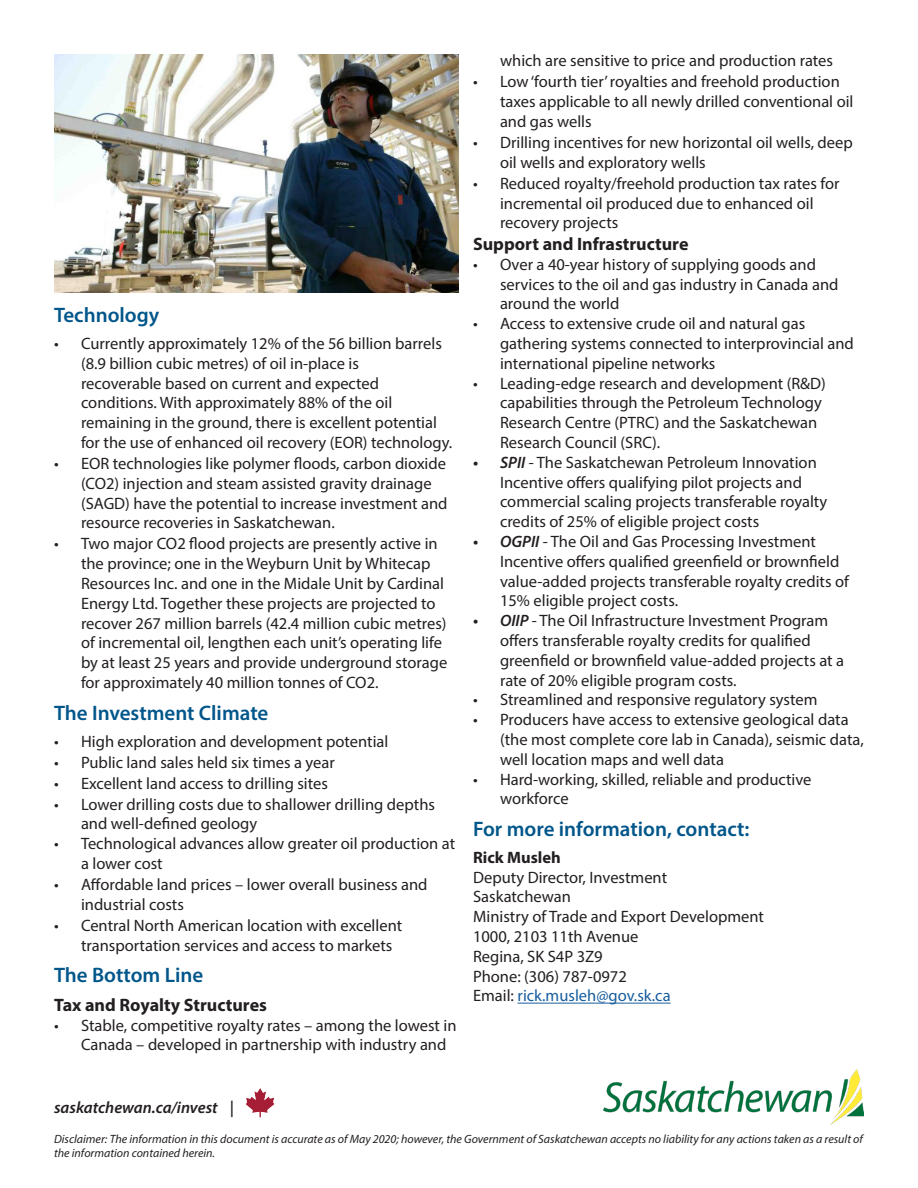
<style>
.page{position:relative;width:918px;height:1188px;background:#fff}
.page>*{position:absolute;margin:0;border:0;box-sizing:border-box;transform-origin:0 0}
.Top{font:600 21px "Myriad Pro";color:#00568a}
.t1{font:700 18px "Myriad Pro";color:#231f20}
.t2{font:16.5px/19.8px "Myriad Pro";color:#231f20}
.t3{font:16.5px "Myriad Pro";color:#175d9e}
.t4{font:italic 600 16.5px "Myriad Pro";color:#231f20}
.t5{font:700 16.5px "Myriad Pro";color:#231f20}
.t6{font:italic 12px/14.4px "Myriad Pro";color:#231f20}
.s1{font-weight:600;font-style:italic}
.s2{color:#231f20}
</style>
<div class="page">
<img style="left:604px;top:1070px;width:260px;height:54px">
<img style="left:246px;top:1089px;width:29px;height:29px">
<img style="left:54px;top:54px;width:405px;height:239px">
<hr style="left:518px;top:1003px;width:153px;height:1px;background:#175d9e">
<p class="Top" style="left:54px;top:302px;width:107px">Technology</p>
<p class="t2" style="left:81px;top:333px;width:373px;text-indent:-27px">• Currently approximately 12% of the 56 billion barrels (8.9 billion cubic metres) of oil in-place is<br>recoverable based on current and expected conditions. With approximately 88% of the oil remaining in the ground, there is excellent potential for the use of enhanced oil recovery (EOR) technology.</p>
<p class="t2" style="left:81px;top:453px;width:368px;text-indent:-27px">• EOR technologies like polymer floods, carbon dioxide (CO2) injection and steam assisted gravity drainage (SAGD) have the potential to increase investment and resource recoveries in Saskatchewan.</p>
<p class="t2" style="left:81px;top:534px;width:368px;text-indent:-27px">• Two major CO2 flood projects are presently active in the province; one in the Weyburn Unit by Whitecap Resources Inc. and one in the Midale Unit by Cardinal Energy Ltd. Together these projects are projected to recover 267 million barrels (42.4 million cubic metres) of incremental oil, lengthen each unit’s operating life by at least 25 years and provide underground storage for approximately 40 million tonnes of CO2.</p>
<p class="Top" style="left:54px;top:700px;width:216px">The Investment Climate</p>
<p class="t2" style="left:54px;top:731px;width:336px">• High exploration and development potential</p>
<p class="t2" style="left:54px;top:752px;width:282px">• Public land sales held six times a year</p>
<p class="t2" style="left:54px;top:773px;width:275px">• Excellent land access to drilling sites</p>
<p class="t2" style="left:81px;top:794px;width:356px;text-indent:-27px">• Lower drilling costs due to shallower drilling depths and well-defined geology</p>
<p class="t2" style="left:81px;top:833px;width:376px;text-indent:-27px">• Technological advances allow greater oil production at a lower cost</p>
<p class="t2" style="left:81px;top:874px;width:348px;text-indent:-27px">• Affordable land prices – lower overall business and industrial costs</p>
<p class="t2" style="left:81px;top:915px;width:323px;text-indent:-27px">• Central North American location with excellent transportation services and access to markets</p>
<p class="Top" style="left:54px;top:962px;width:151px">The Bottom Line</p>
<p class="t1" style="left:54px;top:993px;width:214px">Tax and Royalty Structures</p>
<p class="t2" style="left:81px;top:1015px;width:377px;text-indent:-27px">• Stable, competitive royalty rates – among the lowest in<br>Canada – developed in partnership with industry and</p>
<p class="t2" style="left:500px;top:51px;width:335px">which are sensitive to price and production rates</p>
<p class="t2" style="left:500px;top:72px;width:355px;text-indent:-27px">• Low ‘fourth tier’ royalties and freehold production taxes applicable to all newly drilled conventional oil and gas wells</p>
<p class="t2" style="left:500px;top:132px;width:354px;text-indent:-27px">• Drilling incentives for new horizontal oil wells, deep oil wells and exploratory wells</p>
<p class="t2" style="left:500px;top:173px;width:341px;text-indent:-27px">• Reduced royalty/freehold production tax rates for incremental oil produced due to enhanced oil recovery projects</p>
<p class="t1" style="left:473px;top:232px;width:217px">Support and Infrastructure</p>
<p class="t2" style="left:500px;top:254px;width:340px;text-indent:-27px">• Over a 40-year history of supplying goods and services to the oil and gas industry in Canada and around the world</p>
<p class="t2" style="left:500px;top:313px;width:355px;text-indent:-27px">• Access to extensive crude oil and natural gas gathering systems connected to interprovincial and international pipeline networks</p>
<p class="t2" style="left:500px;top:373px;width:327px;text-indent:-27px">• Leading-edge research and development (R&amp;D) capabilities through the Petroleum Technology Research Centre (PTRC) and the Saskatchewan Research Council (SRC).</p>
<p class="t2" style="left:500px;top:452px;width:329px;text-indent:-27px"><span class="s1">• SPII</span> - The Saskatchewan Petroleum Innovation Incentive offers qualifying pilot projects and commercial scaling projects transferable royalty credits of 25% of eligible project costs</p>
<p class="t2" style="left:500px;top:531px;width:350px;text-indent:-27px"><span class="s1">• OGPII</span> - The Oil and Gas Processing Investment Incentive offers qualified greenfield or brownfield value-added projects transferable royalty credits of 15% eligible project costs.</p>
<p class="t2" style="left:500px;top:610px;width:346px;text-indent:-27px"><span class="s1">• OIIP</span> - The Oil Infrastructure Investment Program offers transferable royalty credits for qualified greenfield or brownfield value-added projects at a rate of 20% eligible program costs.</p>
<p class="t2" style="left:473px;top:690px;width:346px">• Streamlined and responsive regulatory system</p>
<p class="t2" style="left:500px;top:709px;width:365px;text-indent:-27px">• Producers have access to extensive geological data (the most complete core lab in Canada), seismic data, well location maps and well data</p>
<p class="t2" style="left:500px;top:769px;width:313px;text-indent:-27px">• Hard-working, skilled, reliable and productive workforce</p>
<p class="Top" style="left:473px;top:816px;width:278px">For more information, contact:</p>
<p class="t5" style="left:473px;top:847px;width:89px">Rick Musleh</p>
<p class="t2" style="left:473px;top:867px;width:196px">Deputy Director, Investment</p>
<p class="t2" style="left:473px;top:887px;width:293px">Saskatchewan<br>Ministry of Trade and Export Development</p>
<p class="t2" style="left:473px;top:926px;width:167px">1000, 2103 11th Avenue</p>
<p class="t2" style="left:473px;top:946px;width:131px">Regina, SK S4P 3Z9</p>
<p class="t2" style="left:473px;top:966px;width:155px">Phone: (306) 787-0972</p>
<p class="t3" style="left:473px;top:986px;width:199px"><span class="s2">Email:</span> rick.musleh@gov.sk.ca</p>
<p class="t4" style="left:54px;top:1097px;width:181px">saskatchewan.ca/invest |</p>
<p class="t6" style="left:54px;top:1132px;width:810px">Disclaimer: The information in this document is accurate as of May 2020; however, the Government of Saskatchewan accepts no liability for any actions taken as a result of the information contained herein.</p>
</div>
